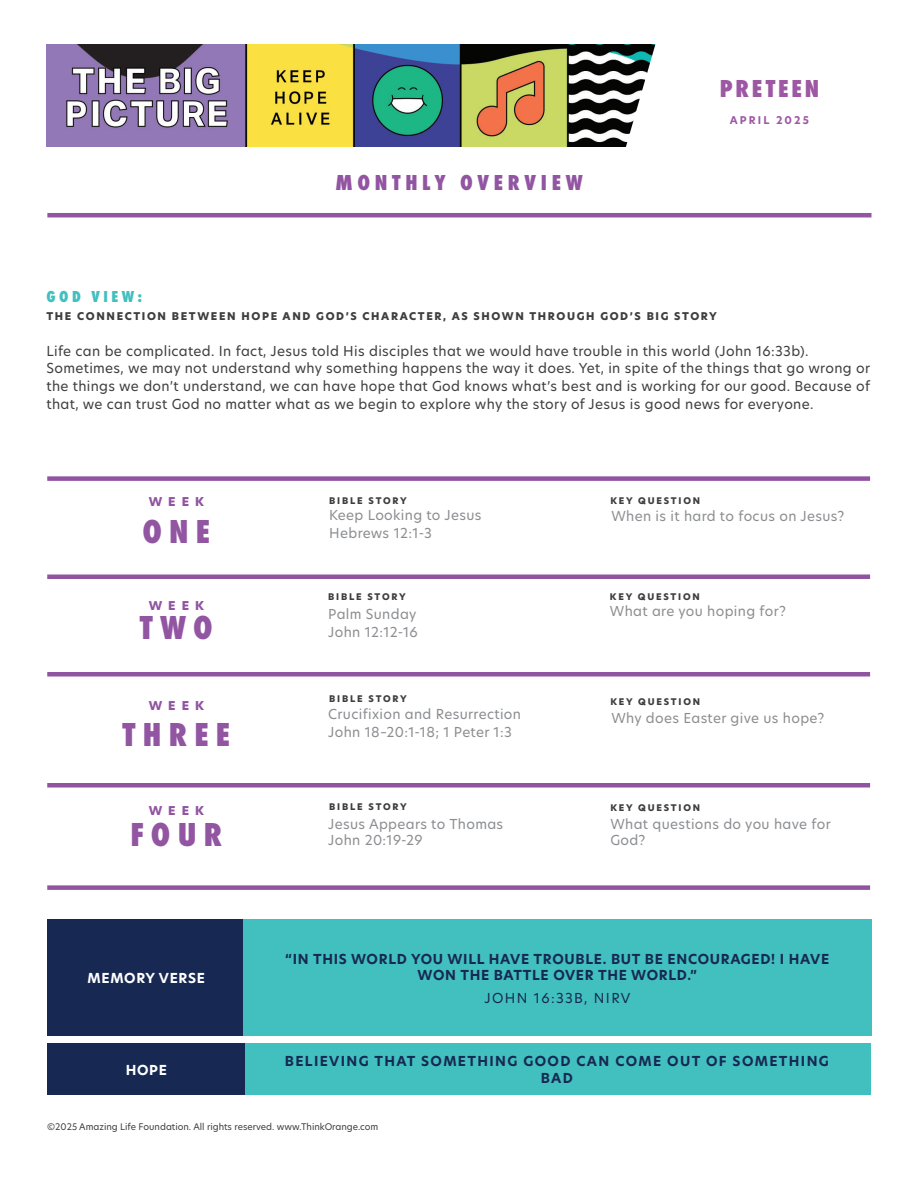
<style>
.page{position:relative;width:918px;height:1188px;background:#fff}
.page>*{position:absolute;margin:0;border:0;box-sizing:border-box;transform-origin:0 0}
.t1{font:800 34.5px "Futura PT Cond";letter-spacing:.21em;color:#9255a2}
.t2{font:800 25.5px "Futura PT Cond";letter-spacing:.11em;color:#9d57a3}
.t3{font:800 22.5px "Futura PT Cond";letter-spacing:.21em;color:#9255a2}
.t4{font:800 16.5px "Futura PT Cond";letter-spacing:.21em;color:#42c0bf}
.t5{font:13.5px/18px "New Hero";letter-spacing:.025em;color:#3e3e3f}
.t6{font:13.5px/18px "New Hero";letter-spacing:.025em;color:#8b8d90}
.t7{font:700 13.5px/16.2px "New Hero";letter-spacing:.05em;color:#172953;text-align:center}
.t8{font:700 13.5px/16.5px "New Hero";letter-spacing:.1em;color:#172953;text-align:center}
.t9{font:700 13.5px "New Hero";letter-spacing:.05em;color:#fff}
.t10{font:13.5px "New Hero";letter-spacing:.1em;color:#172953}
.t11{font:800 12px "New Hero";letter-spacing:.5em;color:#9154a1}
.t12{font:800 10.5px "New Hero";letter-spacing:.155em;color:#3e3e3f}
.t13{font:700 10.5px "New Hero";letter-spacing:.2em;color:#9d57a3}
.t14{font:800 9px "New Hero";letter-spacing:.2em;color:#3e3e3f}
.t15{font:9px "New Hero";color:#3e3e3f}
</style>
<div class="page">
<div style="left:48px;top:920px;width:197px;height:116px;background:#172953"></div>
<div style="left:47px;top:476px;width:823px;height:5px;background:#9154a1"></div>
<div style="left:47px;top:574px;width:823px;height:5px;background:#9154a1"></div>
<hr style="left:47px;top:213px;width:824px;height:4px;background:#9255a2">
<hr style="left:47px;top:672px;width:823px;height:4px;background:#9154a1">
<div style="left:47px;top:783px;width:823px;height:5px;background:#9154a1"></div>
<div style="left:47px;top:885px;width:823px;height:5px;background:#9154a1"></div>
<img style="left:46px;top:44px;width:580px;height:102px">
<svg style="left:626px;top:44px;width:30px;height:103px"></svg>
<div style="left:243px;top:1043px;width:628px;height:52px;background:#42c0bf"></div>
<div style="left:48px;top:1043px;width:197px;height:52px;background:#172953"></div>
<div style="left:243px;top:920px;width:629px;height:116px;background:#42c0bf"></div>
<h2 class="t2" style="left:720px;top:74px;width:101px">PRETEEN</h2>
<h3 class="t3" style="left:335px;top:169px;width:249px">MONTHLY OVERVIEW</h3>
<p class="t13" style="left:730px;top:113px;width:81px">APRIL 2025</p>
<p class="t4" style="left:47px;top:286px;width:97px">GOD VIEW:</p>
<p class="t12" style="left:46px;top:308px;width:672px">THE CONNECTION BETWEEN HOPE AND GOD’S CHARACTER, AS SHOWN THROUGH GOD’S BIG STORY</p>
<p class="t5" style="left:46px;top:341px;width:825px">Life can be complicated. In fact, Jesus told His disciples that we would have trouble in this world (John 16:33b).<br>Sometimes, we may not understand why something happens the way it does. Yet, in spite of the things that go wrong or the things we don’t understand, we can have hope that God knows what’s best and is working for our good. Because of that, we can trust God no matter what as we begin to explore why the story of Jesus is good news for everyone.</p>
<p class="t11" style="left:149px;top:494px;width:57px">WEEK</p>
<h1 class="t1" style="left:142px;top:511px;width:69px">ONE</h1>
<p class="t11" style="left:149px;top:597px;width:57px">WEEK</p>
<h1 class="t1" style="left:140px;top:607px;width:74px">TWO</h1>
<p class="t11" style="left:149px;top:698px;width:57px">WEEK</p>
<h1 class="t1" style="left:123px;top:714px;width:109px">THREE</h1>
<p class="t11" style="left:149px;top:803px;width:57px">WEEK</p>
<h1 class="t1" style="left:130px;top:814px;width:93px">FOUR</h1>
<p class="t9" style="left:88px;top:969px;width:119px">MEMORY VERSE</p>
<p class="t9" style="left:126px;top:1060px;width:43px">HOPE</p>
<p class="t14" style="left:329px;top:494px;width:79px">BIBLE STORY</p>
<p class="t14" style="left:610px;top:494px;width:91px">KEY QUESTION</p>
<p class="t6" style="left:329px;top:505px;width:154px">Keep Looking to Jesus<br>Hebrews 12:1-3</p>
<p class="t6" style="left:611px;top:507px;width:235px">When is it hard to focus on Jesus?</p>
<p class="t14" style="left:328px;top:591px;width:79px">BIBLE STORY</p>
<p class="t14" style="left:610px;top:591px;width:91px">KEY QUESTION</p>
<p class="t6" style="left:328px;top:604px;width:91px">Palm Sunday<br>John 12:12-16</p>
<p class="t6" style="left:610px;top:602px;width:178px">What are you hoping for?</p>
<p class="t14" style="left:329px;top:692px;width:79px">BIBLE STORY</p>
<p class="t14" style="left:610px;top:695px;width:91px">KEY QUESTION</p>
<p class="t6" style="left:328px;top:705px;width:194px">Crucifixion and Resurrection<br>John 18–20:1-18; 1 Peter 1:3</p>
<p class="t6" style="left:611px;top:709px;width:215px">Why does Easter give us hope?</p>
<p class="t14" style="left:329px;top:800px;width:79px">BIBLE STORY</p>
<p class="t14" style="left:610px;top:802px;width:91px">KEY QUESTION</p>
<p class="t6" style="left:328px;top:816px;width:177px;line-height:16.2px">Jesus Appears to Thomas<br>John 20:19-29</p>
<p class="t6" style="left:610px;top:816px;width:222px;line-height:16.2px">What questions do you have for<br>God?</p>
<p class="t7" style="left:285px;top:951px;width:546px">“IN THIS WORLD YOU WILL HAVE TROUBLE. BUT BE ENCOURAGED! I HAVE<br>WON THE BATTLE OVER THE WORLD.”</p>
<p class="t10" style="left:485px;top:989px;width:147px">JOHN 16:33B, NIRV</p>
<p class="t8" style="left:285px;top:1053px;width:545px">BELIEVING THAT SOMETHING GOOD CAN COME OUT OF SOMETHING<br>BAD</p>
<p class="t15" style="left:47px;top:1120px;width:333px">©2025 Amazing Life Foundation. All rights reserved. www.ThinkOrange.com</p>
</div>
